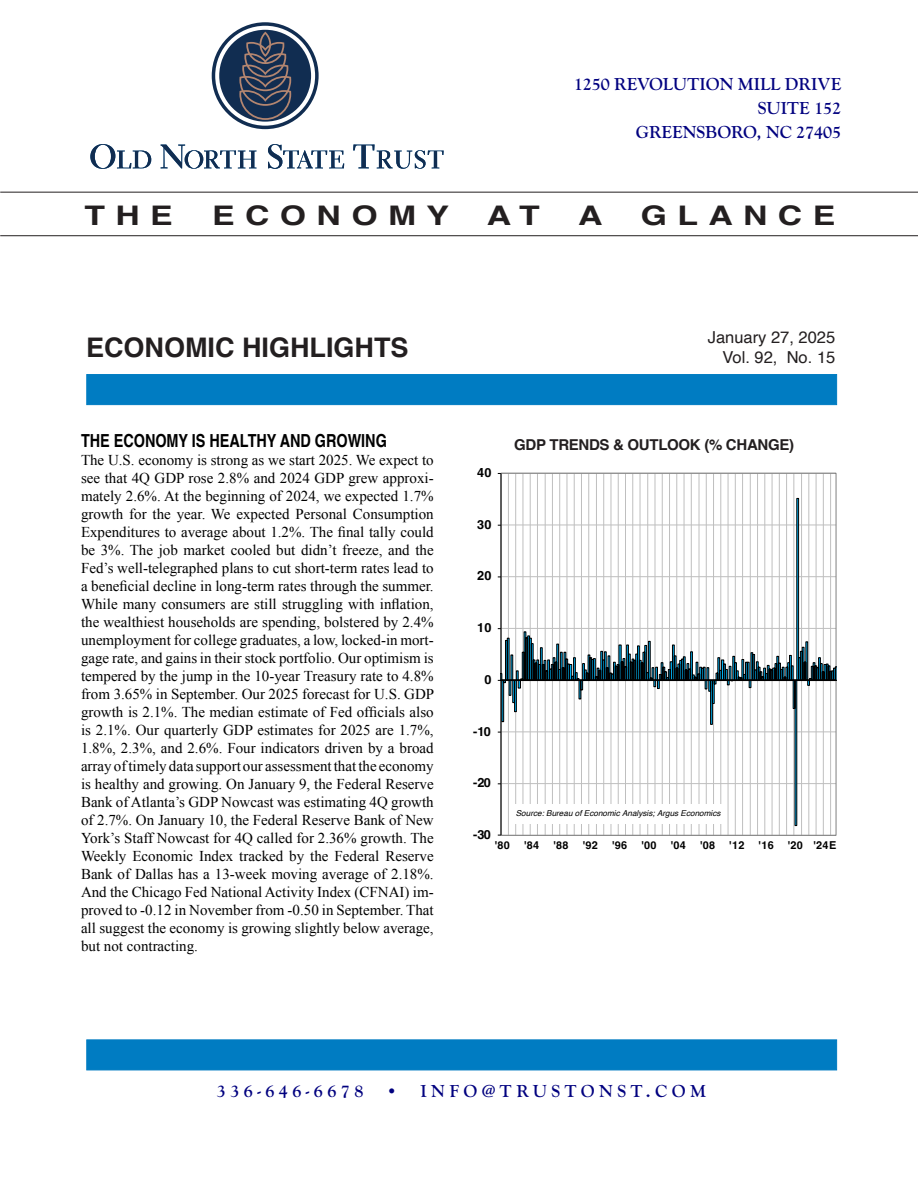
<style>
.page{position:relative;width:918px;height:1188px;background:#fff}
.page>*{position:absolute;margin:0;border:0;box-sizing:border-box;transform-origin:0 0}
.ALL_REPORTS_Header{font:700 27px "Helvetica";color:#231f20}
.ALL_REPORTS_Header-2{font:700 27px "Helvetica";color:#231f20;scale:1.25 1}
.ALL_REPORTS_Header-3{font:700 27px "Helvetica";letter-spacing:.31em;color:#231f20;scale:1.25 1}
.t1{font:700 18px "Goudy Old Sty";color:#00007f}
.t2{font:700 18px "Goudy Old Sty";letter-spacing:.25em;color:#00007f}
.Story_Head{font:700 18px "Helvetica";color:#000;scale:.8 1}
.t3{font:16.5px "Helvetica";color:#231f20}
.Summary_Text{font:15px/18px "Times New Roman";color:#000;text-align:justify}
.Chart_Header{font:700 15px "Helvetica";letter-spacing:-.02em;color:#231f20}
.t4{font:700 12.75px "Helvetica";letter-spacing:.015em;color:#000}
.t5{font:700 10.95px "Helvetica";color:#000}
.t6{font:italic 8.1px "Helvetica";color:#000}
</style>
<div class="page">
<hr style="left:0;top:235px;width:918px;height:1px;background:#231f20">
<hr style="left:0;top:192px;width:918px;height:1px;background:#231f20">
<div style="left:86px;top:374px;width:751px;height:31px;background:#007cc2;border:1px solid #007cc2"></div>
<div style="left:86px;top:1040px;width:751px;height:30px;background:#007cc2"></div>
<hr style="left:508px;top:473px;width:1px;height:362px;background:#bfbfbf">
<hr style="left:515px;top:473px;width:1px;height:362px;background:#bfbfbf">
<hr style="left:523px;top:473px;width:1px;height:362px;background:#bfbfbf">
<hr style="left:530px;top:473px;width:1px;height:362px;background:#bfbfbf">
<hr style="left:537px;top:473px;width:1px;height:362px;background:#bfbfbf">
<hr style="left:545px;top:473px;width:1px;height:362px;background:#bfbfbf">
<hr style="left:552px;top:473px;width:1px;height:362px;background:#bfbfbf">
<hr style="left:559px;top:473px;width:1px;height:362px;background:#bfbfbf">
<hr style="left:567px;top:473px;width:1px;height:362px;background:#bfbfbf">
<hr style="left:574px;top:473px;width:1px;height:362px;background:#bfbfbf">
<hr style="left:581px;top:473px;width:1px;height:362px;background:#bfbfbf">
<hr style="left:588px;top:473px;width:1px;height:362px;background:#bfbfbf">
<hr style="left:596px;top:473px;width:1px;height:362px;background:#bfbfbf">
<hr style="left:603px;top:473px;width:1px;height:362px;background:#bfbfbf">
<hr style="left:611px;top:473px;width:1px;height:362px;background:#bfbfbf">
<hr style="left:618px;top:473px;width:1px;height:362px;background:#bfbfbf">
<hr style="left:625px;top:473px;width:1px;height:362px;background:#bfbfbf">
<hr style="left:632px;top:473px;width:1px;height:362px;background:#bfbfbf">
<hr style="left:640px;top:473px;width:1px;height:362px;background:#bfbfbf">
<hr style="left:647px;top:473px;width:1px;height:362px;background:#bfbfbf">
<hr style="left:655px;top:473px;width:1px;height:362px;background:#bfbfbf">
<hr style="left:662px;top:473px;width:1px;height:362px;background:#bfbfbf">
<hr style="left:669px;top:473px;width:1px;height:362px;background:#bfbfbf">
<hr style="left:676px;top:473px;width:1px;height:362px;background:#bfbfbf">
<hr style="left:684px;top:473px;width:1px;height:362px;background:#bfbfbf">
<hr style="left:691px;top:473px;width:1px;height:362px;background:#bfbfbf">
<hr style="left:699px;top:473px;width:1px;height:362px;background:#bfbfbf">
<hr style="left:706px;top:473px;width:1px;height:362px;background:#bfbfbf">
<hr style="left:713px;top:473px;width:1px;height:362px;background:#bfbfbf">
<hr style="left:720px;top:473px;width:1px;height:362px;background:#bfbfbf">
<hr style="left:728px;top:473px;width:1px;height:362px;background:#bfbfbf">
<hr style="left:735px;top:473px;width:1px;height:362px;background:#bfbfbf">
<hr style="left:742px;top:473px;width:1px;height:362px;background:#bfbfbf">
<hr style="left:750px;top:473px;width:1px;height:362px;background:#bfbfbf">
<hr style="left:757px;top:473px;width:1px;height:362px;background:#bfbfbf">
<hr style="left:764px;top:473px;width:1px;height:362px;background:#bfbfbf">
<hr style="left:772px;top:473px;width:1px;height:362px;background:#bfbfbf">
<hr style="left:779px;top:473px;width:1px;height:362px;background:#bfbfbf">
<hr style="left:786px;top:473px;width:1px;height:362px;background:#bfbfbf">
<hr style="left:794px;top:473px;width:1px;height:362px;background:#bfbfbf">
<hr style="left:801px;top:473px;width:1px;height:362px;background:#bfbfbf">
<hr style="left:808px;top:473px;width:1px;height:362px;background:#bfbfbf">
<hr style="left:816px;top:473px;width:1px;height:362px;background:#bfbfbf">
<hr style="left:823px;top:473px;width:1px;height:362px;background:#bfbfbf">
<hr style="left:830px;top:473px;width:1px;height:362px;background:#bfbfbf">
<svg style="left:502px;top:498px;width:334px;height:328px"></svg>
<hr style="left:501px;top:473px;width:1px;height:362px;background:#000">
<hr style="left:501px;top:679px;width:335px;height:2px;background:#000">
<div style="left:513px;top:804px;width:209px;height:20px;background:#fff"></div>
<svg style="left:212px;top:22px;width:107px;height:107px"></svg>
<svg style="left:90px;top:144px;width:61px;height:25px"></svg>
<svg style="left:161px;top:145px;width:95px;height:24px"></svg>
<svg style="left:268px;top:144px;width:76px;height:25px"></svg>
<svg style="left:353px;top:144px;width:91px;height:25px"></svg>
<p class="t1" style="left:574px;top:74px;width:269px">1250 REVOLUTION MILL DRIVE</p>
<p class="t1" style="left:758px;top:98px;width:85px">SUITE 152</p>
<p class="t1" style="left:636px;top:122px;width:207px">GREENSBORO, NC 27405</p>
<p class="ALL_REPORTS_Header-2" style="left:84px;top:199px;width:72px">THE</p>
<p class="ALL_REPORTS_Header-3" style="left:212px;top:199px;width:191px">ECONOMY</p>
<p class="ALL_REPORTS_Header-2" style="left:487px;top:199px;width:44px">AT</p>
<p class="ALL_REPORTS_Header-2" style="left:578px;top:199px;width:21px">A</p>
<p class="ALL_REPORTS_Header-2" style="left:641px;top:199px;width:157px">GLANCE</p>
<p class="ALL_REPORTS_Header" style="left:86px;top:331px;width:324px">ECONOMIC HIGHLIGHTS</p>
<p class="Story_Head" style="left:81px;top:429px;width:384px">THE ECONOMY IS HEALTHY AND GROWING</p>
<p class="Summary_Text" style="left:81px;top:450px;width:355px">The U.S. economy is strong as we start 2025. We expect to see that 4Q GDP rose 2.8% and 2024 GDP grew approxi&shy;mately 2.6%. At the beginning of 2024, we expected 1.7% growth for the year. We expected Personal Consumption Expenditures to average about 1.2%. The final tally could be 3%. The job market cooled but didn’t freeze, and the Fed’s well-telegraphed plans to cut short-term rates lead to a beneficial decline in long-term rates through the summer.<br>While many consumers are still struggling with inflation, the wealthiest households are spending, bolstered by 2.4% unemployment for college graduates, a low, locked-in mort&shy;gage rate, and gains in their stock portfolio. Our optimism is tempered by the jump in the 10-year Treasury rate to 4.8% from 3.65% in September. Our 2025 forecast for U.S. GDP growth is 2.1%. The median estimate of Fed officials also is 2.1%. Our quarterly GDP estimates for 2025 are 1.7%, 1.8%, 2.3%, and 2.6%. Four indicators driven by a broad array of timely data support our assessment that the economy is healthy and growing. On January 9, the Federal Reserve Bank of Atlanta’s GDP Nowcast was estimating 4Q growth of 2.7%. On January 10, the Federal Reserve Bank of New York’s Staff Nowcast for 4Q called for 2.36% growth. The Weekly Economic Index tracked by the Federal Reserve Bank of Dallas has a 13-week moving average of 2.18%.<br>And the Chicago Fed National Activity Index (CFNAI) im&shy;proved to -0.12 in November from -0.50 in September. That all suggest the economy is growing slightly below average, but not contracting.</p>
<p class="t3" style="left:708px;top:325px;width:129px">January 27, 2025</p>
<p class="t3" style="left:723px;top:344px;width:114px">Vol. 92, No. 15</p>
<p class="t4" style="left:477px;top:465px;width:16px">40</p>
<p class="t4" style="left:477px;top:516px;width:16px">30</p>
<p class="t4" style="left:477px;top:568px;width:16px">20</p>
<p class="t4" style="left:477px;top:620px;width:16px">10</p>
<p class="t4" style="left:484px;top:672px;width:9px">0</p>
<p class="t4" style="left:473px;top:723px;width:19px">-10</p>
<p class="t4" style="left:473px;top:775px;width:19px">-20</p>
<p class="Chart_Header" style="left:514px;top:436px;width:281px">GDP TRENDS &amp; OUTLOOK (% CHANGE)</p>
<p class="t5" style="left:582px;top:444px;width:204px">GDP TRENDS &amp; OUTLOOK (% Change)</p>
<p class="t6" style="left:516px;top:807px;width:206px">Source: Bureau of Economic Analysis; Argus Economics</p>
<p class="t4" style="left:473px;top:827px;width:19px">-30</p>
<p class="t5" style="left:495px;top:838px;width:17px">'80</p>
<p class="t5" style="left:524px;top:838px;width:17px">'84</p>
<p class="t5" style="left:553px;top:838px;width:17px">'88</p>
<p class="t5" style="left:583px;top:838px;width:17px">'92</p>
<p class="t5" style="left:612px;top:838px;width:17px">'96</p>
<p class="t5" style="left:641px;top:838px;width:17px">'00</p>
<p class="t5" style="left:671px;top:838px;width:17px">'04</p>
<p class="t5" style="left:700px;top:838px;width:17px">'08</p>
<p class="t5" style="left:729px;top:838px;width:17px">'12</p>
<p class="t5" style="left:759px;top:838px;width:17px">'16</p>
<p class="t5" style="left:788px;top:838px;width:50px">'20 '24E</p>
<p class="t2" style="left:217px;top:1081px;width:148px">336-646-6678</p>
<p class="t2" style="left:386px;top:1081px;width:322px">• INFO@TRUSTONST.COM</p>
</div>
